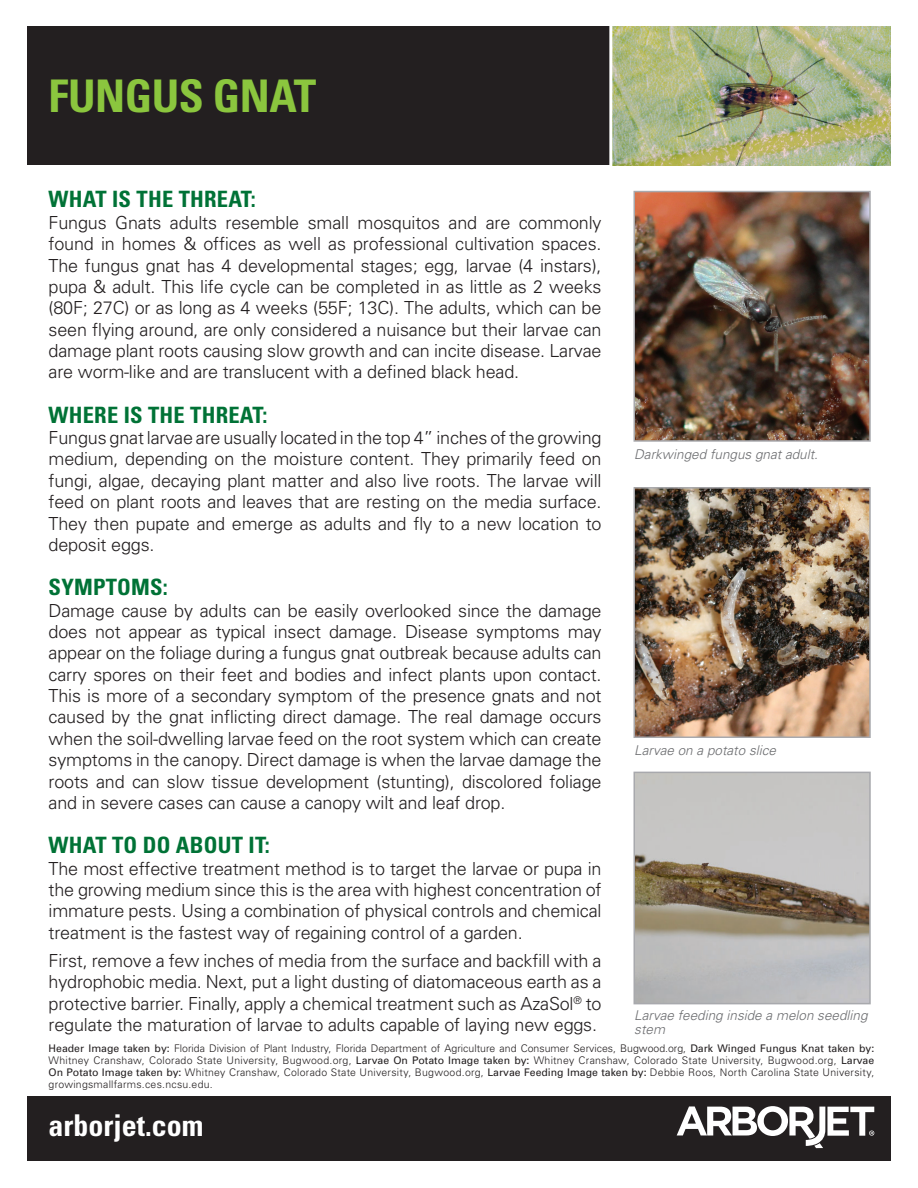
<style>
.page{position:relative;width:918px;height:1188px;background:#fff}
.page>*{position:absolute;margin:0;border:0;box-sizing:border-box;transform-origin:0 0}
.t1{font:700 condensed 45px "Univers";letter-spacing:-.01em;color:#8bc63e}
.t2{font:700 condensed 30px "Univers";color:#fff}
.t3{font:700 condensed 22.5px "Univers";letter-spacing:.01em;color:#007236}
.t4{font:300 18px/21.3px "Univers";letter-spacing:-.01em;color:#231f20;text-align:justify}
.t5{font:italic 300 13.5px/13.5px "Univers";color:#6c6d70}
.t6{font:300 10.5px/12px "Univers";letter-spacing:.025em;color:#231f20;text-align:justify}
.s1{font-weight:400}
</style>
<div class="page">
<div style="left:27px;top:26px;width:864px;height:139px;background:#231f20"></div>
<img style="left:612px;top:26px;width:279px;height:139px">
<hr style="left:609px;top:21px;width:3px;height:169px;background:#fff">
<img style="left:637px;top:194px;width:231px;height:245px">
<div style="left:634px;top:191px;width:237px;height:251px;border:2px solid #a8a9ad"></div>
<img style="left:637px;top:490px;width:231px;height:245px">
<div style="left:634px;top:487px;width:237px;height:251px;border:2px solid #a8a9ad"></div>
<div style="left:27px;top:1097px;width:864px;height:64px;background:#231f20"></div>
<svg style="left:677px;top:1106px;width:197px;height:42px"></svg>
<img style="left:637px;top:775px;width:231px;height:226px">
<div style="left:634px;top:772px;width:237px;height:232px;border:2px solid #a8a9ad"></div>
<h1 class="t1" style="left:49px;top:69px;width:269px">FUNGUS GNAT</h1>
<p class="t3" style="left:49px;top:186px;width:209px">WHAT IS THE THREAT:</p>
<p class="t4" style="left:49px;top:211px;width:555px">Fungus Gnats adults resemble small mosquitos and are commonly found in homes &amp; offices as well as professional cultivation spaces.<br>The fungus gnat has 4 developmental stages; egg, larvae (4 instars), pupa &amp; adult. This life cycle can be completed in as little as 2 weeks (80F; 27C) or as long as 4 weeks (55F; 13C). The adults, which can be seen flying around, are only considered a nuisance but their larvae can damage plant roots causing slow growth and can incite disease. Larvae are worm-like and are translucent with a defined black head.</p>
<p class="t3" style="left:49px;top:401px;width:220px">WHERE IS THE THREAT:</p>
<p class="t4" style="left:49px;top:427px;width:555px">Fungus gnat larvae are usually located in the top 4” inches of the growing medium, depending on the moisture content. They primarily feed on fungi, algae, decaying plant matter and also live roots. The larvae will feed on plant roots and leaves that are resting on the media surface.<br>They then pupate and emerge as adults and fly to a new location to deposit eggs.</p>
<p class="t3" style="left:49px;top:573px;width:121px">SYMPTOMS:</p>
<p class="t4" style="left:49px;top:599px;width:555px">Damage cause by adults can be easily overlooked since the damage does not appear as typical insect damage. Disease symptoms may appear on the foliage during a fungus gnat outbreak because adults can carry spores on their feet and bodies and infect plants upon contact.<br>This is more of a secondary symptom of the presence gnats and not caused by the gnat inflicting direct damage. The real damage occurs when the soil-dwelling larvae feed on the root system which can create symptoms in the canopy. Direct damage is when the larvae damage the roots and can slow tissue development (stunting), discolored foliage and in severe cases can cause a canopy wilt and leaf drop.</p>
<p class="t3" style="left:49px;top:831px;width:223px">WHAT TO DO ABOUT IT:</p>
<p class="t4" style="left:49px;top:857px;width:555px">The most effective treatment method is to target the larvae or pupa in the growing medium since this is the area with highest concentration of immature pests. Using a combination of physical controls and chemical treatment is the fastest way of regaining control of a garden.</p>
<p class="t4" style="left:49px;top:949px;width:554px">First, remove a few inches of media from the surface and backfill with a hydrophobic media. Next, put a light dusting of diatomaceous earth as a protective barrier. Finally, apply a chemical treatment such as AzaSol<sup>®</sup> to regulate the maturation of larvae to adults capable of laying new eggs.</p>
<p class="t5" style="left:634px;top:447px;width:185px">Darkwinged fungus gnat adult.</p>
<p class="t5" style="left:634px;top:743px;width:143px">Larvae on a potato slice</p>
<p class="t5" style="left:634px;top:1008px;width:235px">Larvae feeding inside a melon seedling stem</p>
<p class="t6" style="left:49px;top:1042px;width:827px"><span class="s1">Header Image taken by:</span> Florida Division of Plant Industry, Florida Department of Agriculture and Consumer Services, Bugwood.org, <span class="s1">Dark Winged Fungus Knat taken by:<br></span>Whitney Cranshaw, Colorado State University, Bugwood.org, <span class="s1">Larvae On Potato Image taken by:</span> Whitney Cranshaw, Colorado State University, Bugwood.org, <span class="s1">Larvae On Potato Image taken by:</span> Whitney Cranshaw, Colorado State University, Bugwood.org, <span class="s1">Larvae Feeding Image taken by:</span> Debbie Roos, North Carolina State University, growingsmallfarms.ces.ncsu.edu.</p>
<h2 class="t2" style="left:49px;top:1107px;width:156px">arborjet.com</h2>
</div>
